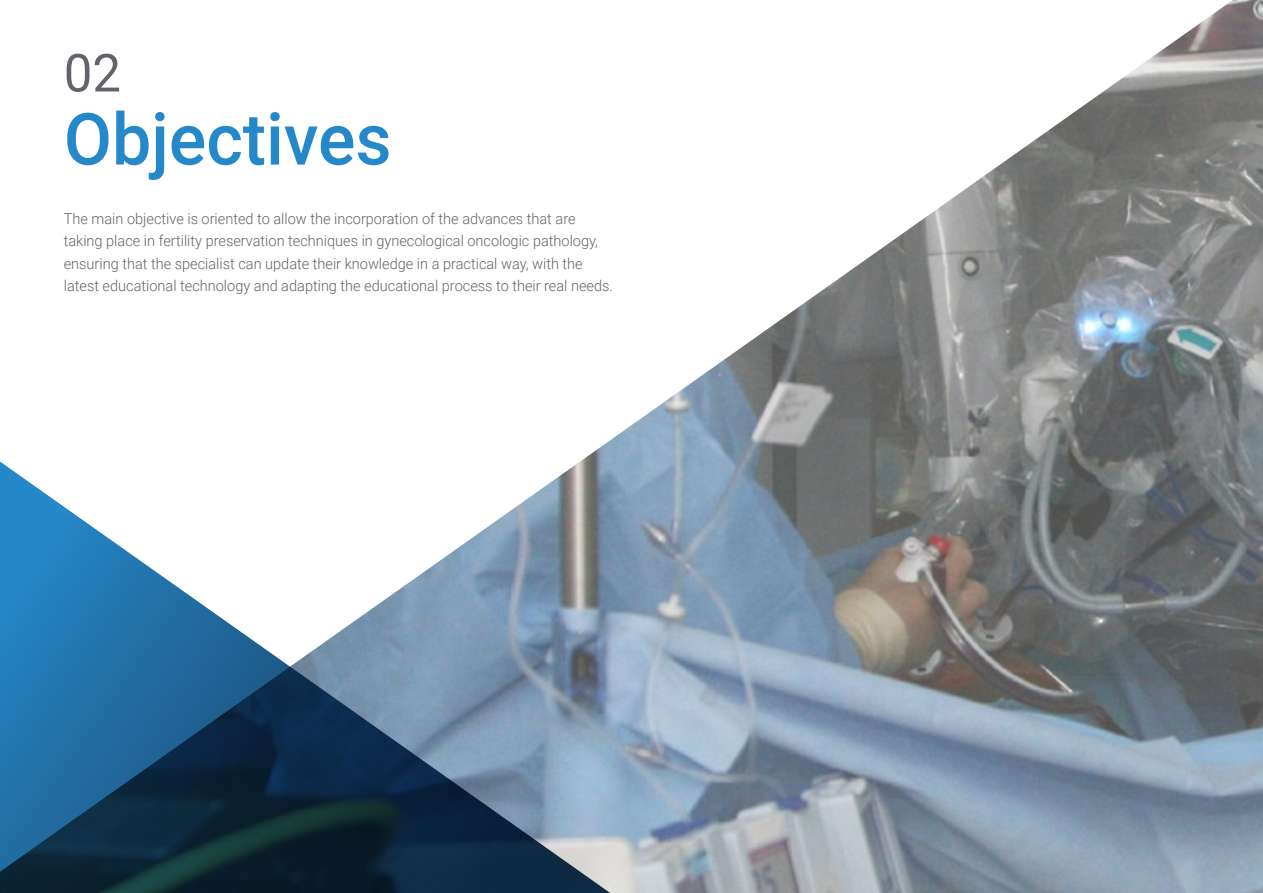
<style>
.page{position:relative;width:1263px;height:893px;background:#fff}
.page>*{position:absolute;margin:0;border:0;box-sizing:border-box;transform-origin:0 0}
.t1{font:500 72px "Roboto";color:#2488c9}
.t2{font:52.5px "Roboto";color:#61646a}
.t3{font:300 15px/22.5px "Roboto";color:#61646a}
</style>
<div class="page">
<img style="left:602px;top:0;width:661px;height:893px">
<svg style="left:0;top:446px;width:640px;height:447px"></svg>
<h2 class="t2" style="left:64px;top:36px;width:59px">02</h2>
<h1 class="t1" style="left:64px;top:89px;width:329px">Objectives</h1>
<p class="t3" style="left:64px;top:207px;width:551px">The main objective is oriented to allow the incorporation of the advances that are taking place in fertility preservation techniques in gynecological oncologic pathology, ensuring that the specialist can update their knowledge in a practical way, with the latest educational technology and adapting the educational process to their real needs.</p>
</div>
